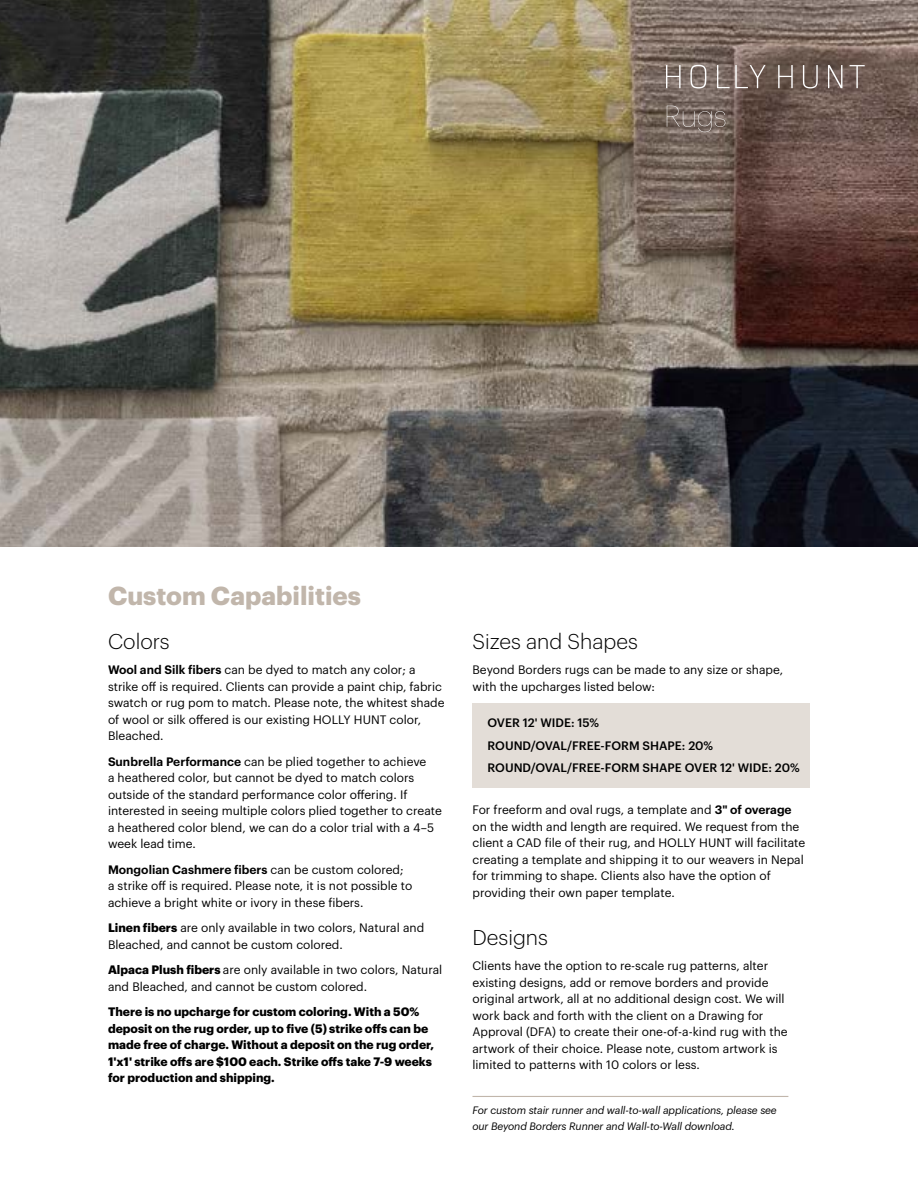
<style>
.page{position:relative;width:918px;height:1188px;background:#fff}
.page>*{position:absolute;margin:0;border:0;box-sizing:border-box;transform-origin:0 0}
.t1{font:700 25.5px "Graphik";color:#c1b6ab}
.t2{font:300 21px "Graphik";color:#000}
.t3{font:12px/16.5px "Graphik";color:#000}
.t4{font:700 12px/16.5px "Graphik";color:#000}
.t5{font:500 12px/22.5px "Graphik";color:#000}
.t6{font:italic 10.5px/16.5px "Graphik";letter-spacing:-.01em;color:#000}
.s1{font-weight:600}
.s2{font-weight:700}
</style>
<div class="page">
<div style="left:472px;top:704px;width:338px;height:84px;background:#e3ddd7"></div>
<img style="left:0;top:0;width:918px;height:547px">
<svg style="left:667px;top:106px;width:58px;height:26px;background:#82746d"></svg>
<svg style="left:666px;top:65px;width:199px;height:23px;background:#84756e"></svg>
<hr style="left:472px;top:1096px;width:316px;height:1px;background:#c1b6ab">
<h1 class="t1" style="left:108px;top:576px;width:255px">Custom Capabilities</h1>
<h2 class="t2" style="left:108px;top:626px;width:63px">Colors</h2>
<p class="t3" style="left:108px;top:660px;width:338px"><span class="s1">Wool and Silk fibers</span> can be dyed to match any color; a strike off is required. Clients can provide a paint chip, fabric swatch or rug pom to match. Please note, the whitest shade of wool or silk offered is our existing HOLLY HUNT color, Bleached.</p>
<p class="t3" style="left:108px;top:752px;width:335px"><span class="s1">Sunbrella Performance</span> can be plied together to achieve<br>a heathered color, but cannot be dyed to match colors outside of the standard performance color offering. If interested in seeing multiple colors plied together to create a heathered color blend, we can do a color trial with a 4–5 week lead time.</p>
<p class="t3" style="left:108px;top:860px;width:306px"><span class="s1">Mongolian Cashmere fibers</span> can be custom colored; a strike off is required. Please note, it is not possible to achieve a bright white or ivory in these fibers.</p>
<p class="t3" style="left:108px;top:918px;width:318px"><span class="s2">Linen fibers</span> are only available in two colors, Natural and<br>Bleached, and cannot be custom colored.</p>
<p class="t3" style="left:108px;top:960px;width:336px"><span class="s2">Alpaca Plush fibers</span> are only available in two colors, Natural and Bleached, and cannot be custom colored.</p>
<p class="t4" style="left:108px;top:1002px;width:328px">There is no upcharge for custom coloring. With a 50% deposit on the rug order, up to five (5) strike offs can be made free of charge. Without a deposit on the rug order, 1'x1' strike offs are $100 each. Strike offs take 7-9 weeks for production and shipping.</p>
<h2 class="t2" style="left:472px;top:626px;width:167px">Sizes and Shapes</h2>
<p class="t3" style="left:472px;top:660px;width:312px">Beyond Borders rugs can be made to any size or shape, with the upcharges listed below:</p>
<p class="t5" style="left:488px;top:711px;width:314px">OVER 12' WIDE: 15%<br>ROUND/OVAL/FREE-FORM SHAPE: 20%<br>ROUND/OVAL/FREE-FORM SHAPE OVER 12' WIDE: 20%</p>
<p class="t3" style="left:472px;top:801px;width:334px">For freeform and oval rugs, a template and <span class="s1">3" of overage </span>on the width and length are required. We request from the client a CAD file of their rug, and HOLLY HUNT will facilitate creating a template and shipping it to our weavers in Nepal for trimming to shape. Clients also have the option of providing their own paper template.</p>
<h2 class="t2" style="left:472px;top:922px;width:77px">Designs</h2>
<p class="t3" style="left:472px;top:957px;width:317px">Clients have the option to re-scale rug patterns, alter existing designs, add or remove borders and provide original artwork, all at no additional design cost. We will work back and forth with the client on a Drawing for Approval (DFA) to create their one-of-a-kind rug with the artwork of their choice. Please note, custom artwork is limited to patterns with 10 colors or less.</p>
<p class="t6" style="left:472px;top:1101px;width:306px">For custom stair runner and wall-to-wall applications, please see our Beyond Borders Runner and Wall-to-Wall download.</p>
</div>
